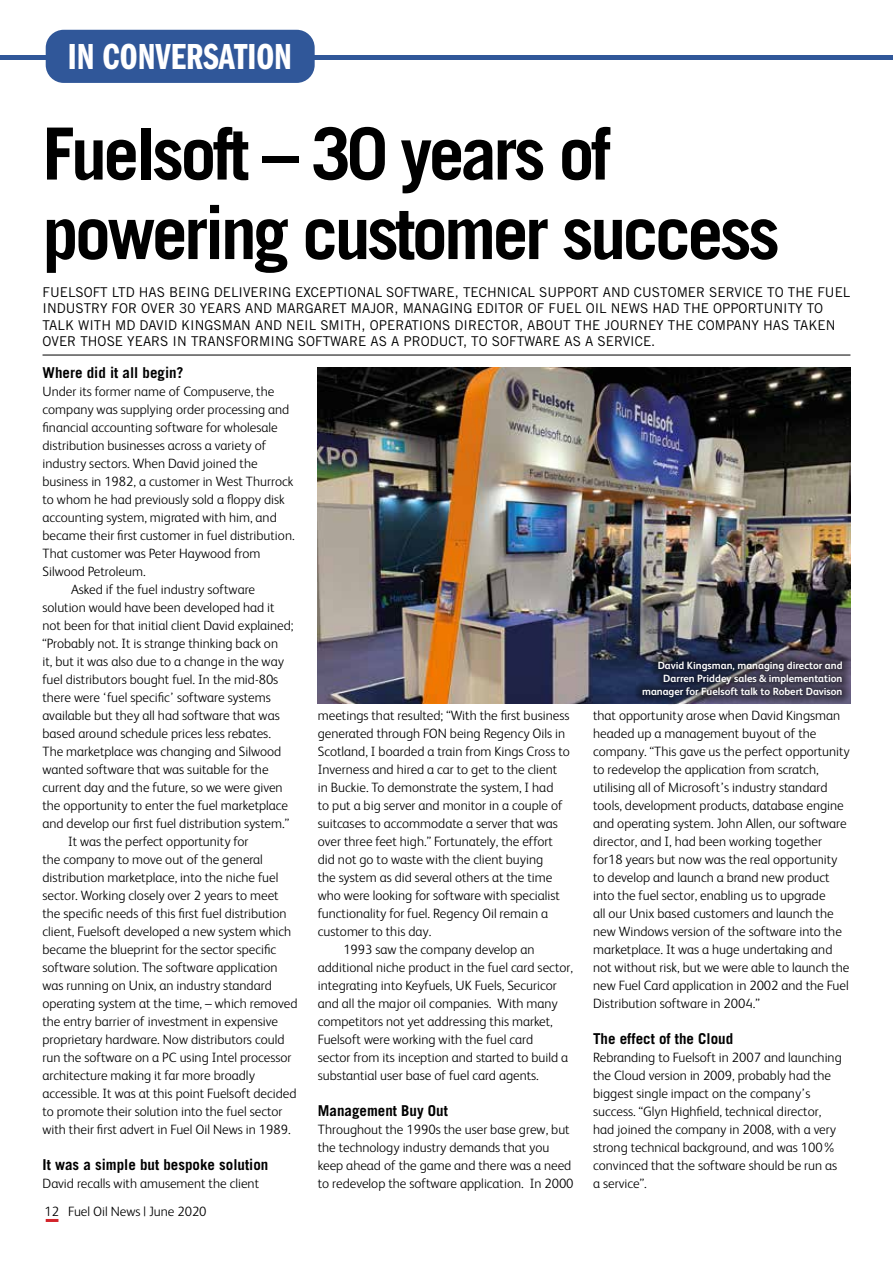
<style>
.page{position:relative;width:893px;height:1263px;background:#fff}
.page>*{position:absolute;margin:0;border:0;box-sizing:border-box;transform-origin:0 0}
.t1{font:700 72px/79.5px "Trade Gothic LT Std";letter-spacing:-.05em;color:#000}
.t2{font:37.5px "Franklin Gothic LT Pro Dm Cm";color:#fff}
.t3{font:700 15px "Trade Gothic LT Std";color:#000}
.t4{font:300 13.5px/18px "FS Albert";color:#000}
.t5{font:13.5px/16.5px "Trade Gothic LT Std";color:#000}
.t6{font:700 10.5px/12.6px "FS Albert";color:#fff;text-align:right}
</style>
<div class="page">
<svg style="left:46px;top:1219px;width:12px;height:3px"></svg>
<div style="left:0;top:55px;width:893px;height:5px;background:#305799"></div>
<div style="left:46px;top:30px;width:269px;height:53px;background:#305799;border-radius:18px"></div>
<hr style="left:43px;top:355px;width:807px;height:1px;background:#000">
<img style="left:318px;top:368px;width:532px;height:336px">
<div style="left:634px;top:654px;width:216px;height:51px;background:#000;opacity:.95"></div>
<h2 class="t2" style="left:68px;top:36px;width:226px">IN CONVERSATION</h2>
<h1 class="t1" style="left:43px;top:113px;width:739px">Fuelsoft – 30 years of powering customer success</h1>
<p class="t5" style="left:43px;top:284px;width:809px">FUELSOFT LTD HAS BEING DELIVERING EXCEPTIONAL SOFTWARE, TECHNICAL SUPPORT AND CUSTOMER SERVICE TO THE FUEL INDUSTRY FOR OVER 30 YEARS AND MARGARET MAJOR, MANAGING EDITOR OF FUEL OIL NEWS HAD THE OPPORTUNITY TO TALK WITH MD DAVID KINGSMAN AND NEIL SMITH, OPERATIONS DIRECTOR, ABOUT THE JOURNEY THE COMPANY HAS TAKEN OVER THOSE YEARS IN TRANSFORMING SOFTWARE AS A PRODUCT, TO SOFTWARE AS A SERVICE.</p>
<p class="t3" style="left:43px;top:363px;width:142px">Where did it all begin?</p>
<p class="t4" style="left:43px;top:382px;width:233px">Under its former name of Compuserve, the</p>
<p class="t4" style="left:43px;top:400px;width:248px">company was supplying order processing and</p>
<p class="t4" style="left:43px;top:418px;width:237px">financial accounting software for wholesale</p>
<p class="t4" style="left:43px;top:436px;width:225px">distribution businesses across a variety of</p>
<p class="t4" style="left:43px;top:454px;width:217px">industry sectors. When David joined the</p>
<p class="t4" style="left:43px;top:472px;width:252px">business in 1982, a customer in West Thurrock</p>
<p class="t4" style="left:43px;top:490px;width:244px">to whom he had previously sold a floppy disk</p>
<p class="t4" style="left:43px;top:508px;width:236px">accounting system, migrated with him, and</p>
<p class="t4" style="left:43px;top:526px;width:254px">became their first customer in fuel distribution.</p>
<p class="t4" style="left:43px;top:544px;width:219px">That customer was Peter Haywood from</p>
<p class="t4" style="left:43px;top:562px;width:105px">Silwood Petroleum.</p>
<p class="t4" style="left:71px;top:580px;width:186px">Asked if the fuel industry software</p>
<p class="t4" style="left:43px;top:598px;width:234px">solution would have been developed had it</p>
<p class="t4" style="left:43px;top:616px;width:253px">not been for that initial client David explained;</p>
<p class="t4" style="left:43px;top:634px;width:237px">“Probably not. It is strange thinking back on</p>
<p class="t4" style="left:43px;top:652px;width:243px">it, but it was also due to a change in the way</p>
<p class="t4" style="left:43px;top:670px;width:237px">fuel distributors bought fuel. In the mid-80s</p>
<p class="t4" style="left:43px;top:688px;width:230px">there were ‘fuel specific’ software systems</p>
<p class="t4" style="left:43px;top:706px;width:239px">available but they all had software that was</p>
<p class="t4" style="left:43px;top:724px;width:230px">based around schedule prices less rebates.</p>
<p class="t4" style="left:43px;top:742px;width:240px">The marketplace was changing and Silwood</p>
<p class="t4" style="left:43px;top:760px;width:228px">wanted software that was suitable for the</p>
<p class="t4" style="left:43px;top:778px;width:242px">current day and the future, so we were given</p>
<p class="t4" style="left:43px;top:796px;width:247px">the opportunity to enter the fuel marketplace</p>
<p class="t4" style="left:43px;top:814px;width:248px">and develop our first fuel distribution system.”</p>
<p class="t4" style="left:68px;top:832px;width:182px">It was the perfect opportunity for</p>
<p class="t4" style="left:43px;top:850px;width:222px">the company to move out of the general</p>
<p class="t4" style="left:43px;top:868px;width:237px">distribution marketplace, into the niche fuel</p>
<p class="t4" style="left:43px;top:886px;width:238px">sector. Working closely over 2 years to meet</p>
<p class="t4" style="left:43px;top:904px;width:246px">the specific needs of this first fuel distribution</p>
<p class="t4" style="left:43px;top:922px;width:250px">client, Fuelsoft developed a new system which</p>
<p class="t4" style="left:43px;top:940px;width:235px">became the blueprint for the sector specific</p>
<p class="t4" style="left:43px;top:958px;width:236px">software solution. The software application</p>
<p class="t4" style="left:43px;top:976px;width:231px">was running on Unix, an industry standard</p>
<p class="t4" style="left:43px;top:994px;width:257px">operating system at the time, – which removed</p>
<p class="t4" style="left:43px;top:1012px;width:237px">the entry barrier of investment in expensive</p>
<p class="t4" style="left:43px;top:1030px;width:243px">proprietary hardware. Now distributors could</p>
<p class="t4" style="left:43px;top:1048px;width:251px">run the software on a PC using Intel processor</p>
<p class="t4" style="left:43px;top:1066px;width:214px">architecture making it far more broadly</p>
<p class="t4" style="left:43px;top:1084px;width:255px">accessible. It was at this point Fuelsoft decided</p>
<p class="t4" style="left:43px;top:1102px;width:242px">to promote their solution into the fuel sector</p>
<p class="t4" style="left:43px;top:1120px;width:250px">with their first advert in Fuel Oil News in 1989.</p>
<p class="t3" style="left:43px;top:1155px;width:227px">It was a simple but bespoke solution</p>
<p class="t4" style="left:43px;top:1174px;width:218px">David recalls with amusement the client</p>
<p class="t6" style="left:642px;top:659px;width:202px">David Kingsman, managing director and<br>Darren Priddey sales &amp; implementation manager for Fuelsoft talk to Robert Davison</p>
<p class="t4" style="left:318px;top:706px;width:253px">meetings that resulted; “With the first business</p>
<p class="t4" style="left:318px;top:724px;width:249px">generated through FON being Regency Oils in</p>
<p class="t4" style="left:318px;top:742px;width:254px">Scotland, I boarded a train from Kings Cross to</p>
<p class="t4" style="left:318px;top:760px;width:241px">Inverness and hired a car to get to the client</p>
<p class="t4" style="left:318px;top:778px;width:237px">in Buckie. To demonstrate the system, I had</p>
<p class="t4" style="left:318px;top:796px;width:246px">to put a big server and monitor in a couple of</p>
<p class="t4" style="left:318px;top:814px;width:242px">suitcases to accommodate a server that was</p>
<p class="t4" style="left:318px;top:832px;width:237px">over three feet high.” Fortunately, the effort</p>
<p class="t4" style="left:318px;top:850px;width:227px">did not go to waste with the client buying</p>
<p class="t4" style="left:318px;top:868px;width:236px">the system as did several others at the time</p>
<p class="t4" style="left:318px;top:886px;width:244px">who were looking for software with specialist</p>
<p class="t4" style="left:318px;top:904px;width:232px">functionality for fuel. Regency Oil remain a</p>
<p class="t4" style="left:318px;top:922px;width:115px">customer to this day.</p>
<p class="t4" style="left:343px;top:940px;width:193px">1993 saw the company develop an</p>
<p class="t4" style="left:318px;top:958px;width:257px">additional niche product in the fuel card sector,</p>
<p class="t4" style="left:318px;top:976px;width:240px">integrating into Keyfuels, UK Fuels, Securicor</p>
<p class="t4" style="left:318px;top:994px;width:241px">and all the major oil companies. With many</p>
<p class="t4" style="left:318px;top:1012px;width:237px">competitors not yet addressing this market,</p>
<p class="t4" style="left:318px;top:1030px;width:217px">Fuelsoft were working with the fuel card</p>
<p class="t4" style="left:318px;top:1048px;width:252px">sector from its inception and started to build a</p>
<p class="t4" style="left:318px;top:1066px;width:223px">substantial user base of fuel card agents.</p>
<p class="t3" style="left:318px;top:1101px;width:132px">Management Buy Out</p>
<p class="t4" style="left:318px;top:1120px;width:257px">Throughout the 1990s the user base grew, but the technology industry demands that you keep ahead of the game and there was a need to redevelop the software application. In 2000</p>
<p class="t4" style="left:593px;top:706px;width:258px">that opportunity arose when David Kingsman headed up a management buyout of the company. “This gave us the perfect opportunity to redevelop the application from scratch, utilising all of Microsoft’s industry standard tools, development products, database engine and operating system. John Allen, our software director, and I, had been working together for18 years but now was the real opportunity to develop and launch a brand new product into the fuel sector, enabling us to upgrade<br>all our Unix based customers and launch the new Windows version of the software into the marketplace. It was a huge undertaking and not without risk, but we were able to launch the new Fuel Card application in 2002 and the Fuel Distribution software in 2004.”</p>
<p class="t3" style="left:593px;top:1029px;width:142px">The effect of the Cloud</p>
<p class="t4" style="left:593px;top:1048px;width:250px">Rebranding to Fuelsoft in 2007 and launching the Cloud version in 2009, probably had the biggest single impact on the company’s success. “Glyn Highfield, technical director, had joined the company in 2008, with a very strong technical background, and was 100% convinced that the software should be run as a service”.</p>
<p class="t4" style="left:45px;top:1202px;width:163px">12 Fuel Oil News | June 2020</p>
</div>
